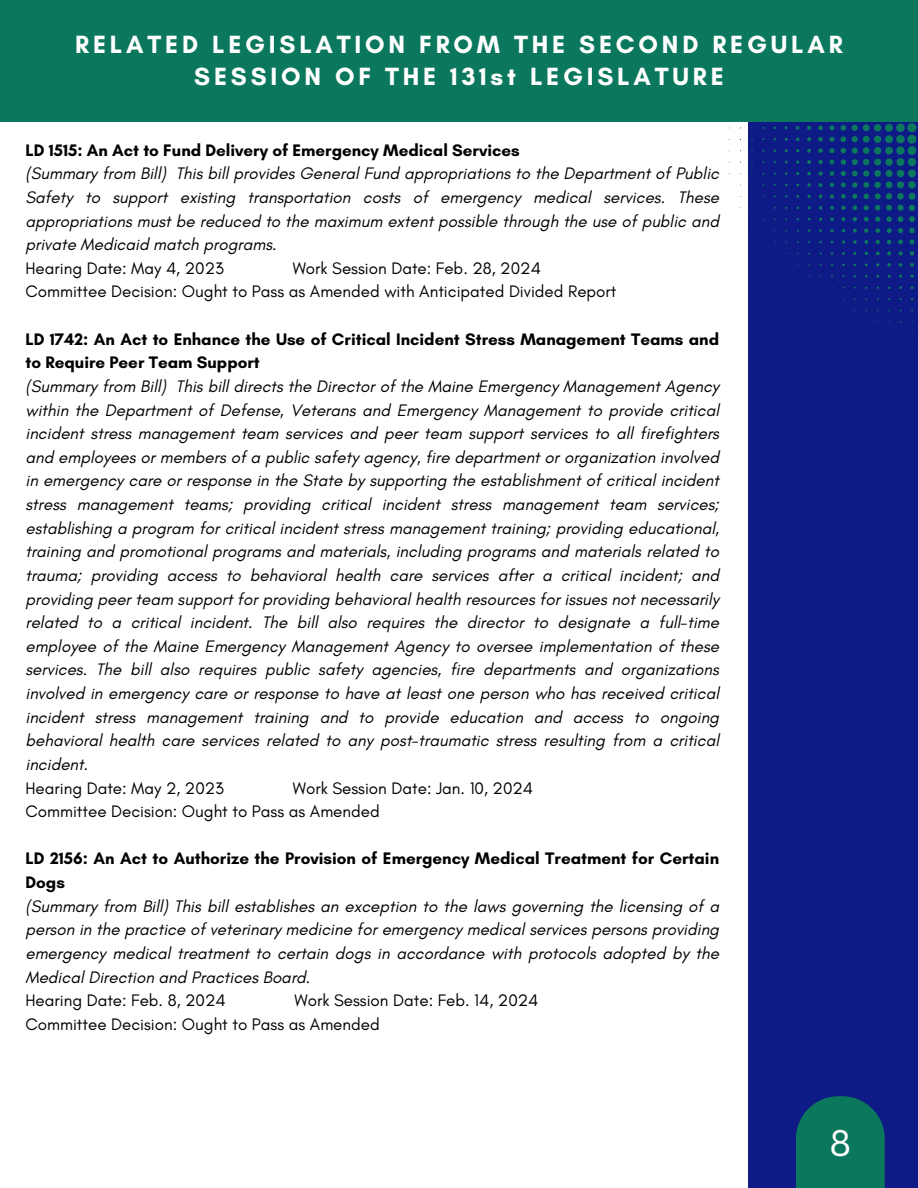
<style>
.page{position:relative;width:918px;height:1188px;background:#fff}
.page>*{position:absolute;margin:0;border:0;box-sizing:border-box;transform-origin:0 0}
.t1{font:36px "Canva Sans";color:#fff}
.t2{font:700 25.35px/31.5px "Glacial Indifference";letter-spacing:.15em;color:#fff;text-align:center}
.t3{font:italic 16.95px/23.7px "Glacial Indifference";color:#000;text-align:justify}
.t4{font:16.95px/23.7px "Glacial Indifference";color:#000}
.t5{font:700 16.95px/23.7px "Glacial Indifference";color:#000}
</style>
<div class="page">
<div style="left:748px;top:84px;width:170px;height:1104px;background:#0e1b87"></div>
<div style="left:0;top:0;width:918px;height:122px;background:#0b785e"></div>
<div style="left:796px;top:1096px;width:89px;height:92px;background:#0b785e"></div>
<svg style="left:909px;top:228px;width:6px;height:5px"></svg>
<svg style="left:898px;top:228px;width:5px;height:5px"></svg>
<svg style="left:887px;top:228px;width:5px;height:5px"></svg>
<svg style="left:910px;top:240px;width:4px;height:4px"></svg>
<svg style="left:898px;top:240px;width:5px;height:4px"></svg>
<svg style="left:875px;top:228px;width:5px;height:5px"></svg>
<svg style="left:818px;top:126px;width:5px;height:4px"></svg>
<svg style="left:818px;top:137px;width:5px;height:5px"></svg>
<svg style="left:818px;top:148px;width:5px;height:5px"></svg>
<svg style="left:887px;top:240px;width:4px;height:4px"></svg>
<svg style="left:910px;top:251px;width:4px;height:5px"></svg>
<svg style="left:818px;top:160px;width:5px;height:4px"></svg>
<svg style="left:864px;top:228px;width:4px;height:5px"></svg>
<svg style="left:899px;top:251px;width:4px;height:5px"></svg>
<svg style="left:876px;top:240px;width:4px;height:4px"></svg>
<svg style="left:818px;top:171px;width:5px;height:5px"></svg>
<svg style="left:807px;top:126px;width:4px;height:4px"></svg>
<svg style="left:807px;top:137px;width:4px;height:4px"></svg>
<svg style="left:819px;top:183px;width:4px;height:4px"></svg>
<svg style="left:887px;top:252px;width:4px;height:3px"></svg>
<svg style="left:853px;top:229px;width:4px;height:4px"></svg>
<svg style="left:807px;top:149px;width:4px;height:4px"></svg>
<svg style="left:807px;top:160px;width:4px;height:4px"></svg>
<svg style="left:864px;top:240px;width:4px;height:4px"></svg>
<svg style="left:910px;top:263px;width:4px;height:4px"></svg>
<svg style="left:876px;top:252px;width:4px;height:3px"></svg>
<svg style="left:899px;top:263px;width:3px;height:4px"></svg>
<svg style="left:807px;top:172px;width:4px;height:3px"></svg>
<svg style="left:829px;top:123px;width:88px;height:99px"></svg>
<svg style="left:853px;top:240px;width:4px;height:4px"></svg>
<svg style="left:796px;top:126px;width:3px;height:4px"></svg>
<svg style="left:887px;top:263px;width:4px;height:4px"></svg>
<svg style="left:807px;top:183px;width:4px;height:4px"></svg>
<svg style="left:819px;top:206px;width:3px;height:4px"></svg>
<svg style="left:830px;top:229px;width:4px;height:3px"></svg>
<svg style="left:842px;top:240px;width:3px;height:4px"></svg>
<h2 class="t2" style="left:75px;top:29px;width:769px">RELATED LEGISLATION FROM THE SECOND REGULAR<br>SESSION OF THE 131st LEGISLATURE</h2>
<p class="t5" style="left:25px;top:138px;width:496px">LD 1515: An Act to Fund Delivery of Emergency Medical Services</p>
<p class="t3" style="left:25px;top:162px;width:695px">(Summary from Bill) This bill provides General Fund appropriations to the Department of Public Safety to support existing transportation costs of emergency medical services. These appropriations must be reduced to the maximum extent possible through the use of public and private Medicaid match programs.</p>
<p class="t4" style="left:25px;top:256px;width:200px">Hearing Date: May 4, 2023</p>
<p class="t4" style="left:25px;top:256px;width:593px;text-indent:267px">Work Session Date: Feb. 28, 2024<br>Committee Decision: Ought to Pass as Amended with Anticipated Divided Report</p>
<p class="t5" style="left:25px;top:327px;width:695px">LD 1742: An Act to Enhance the Use of Critical Incident Stress Management Teams and to Require Peer Team Support</p>
<p class="t3" style="left:25px;top:374px;width:695px">(Summary from Bill) This bill directs the Director of the Maine Emergency Management Agency within the Department of Defense, Veterans and Emergency Management to provide critical incident stress management team services and peer team support services to all firefighters and employees or members of a public safety agency, fire department or organization involved in emergency care or response in the State by supporting the establishment of critical incident stress management teams; providing critical incident stress management team services; establishing a program for critical incident stress management training; providing educational, training and promotional programs and materials, including programs and materials related to trauma; providing access to behavioral health care services after a critical incident; and providing peer team support for providing behavioral health resources for issues not necessarily related to a critical incident. The bill also requires the director to designate a full-time employee of the Maine Emergency Management Agency to oversee implementation of these services. The bill also requires public safety agencies, fire departments and organizations involved in emergency care or response to have at least one person who has received critical incident stress management training and to provide education and access to ongoing behavioral health care services related to any post-traumatic stress resulting from a critical incident.</p>
<p class="t4" style="left:25px;top:776px;width:200px">Hearing Date: May 2, 2023</p>
<p class="t4" style="left:25px;top:776px;width:509px;text-indent:267px">Work Session Date: Jan. 10, 2024<br>Committee Decision: Ought to Pass as Amended</p>
<p class="t5" style="left:25px;top:847px;width:695px">LD 2156: An Act to Authorize the Provision of Emergency Medical Treatment for Certain<br>Dogs</p>
<p class="t3" style="left:25px;top:894px;width:695px">(Summary from Bill) This bill establishes an exception to the laws governing the licensing of a person in the practice of veterinary medicine for emergency medical services persons providing emergency medical treatment to certain dogs in accordance with protocols adopted by the Medical Direction and Practices Board.</p>
<p class="t4" style="left:25px;top:988px;width:202px">Hearing Date: Feb. 8, 2024</p>
<p class="t4" style="left:25px;top:988px;width:515px;text-indent:269px">Work Session Date: Feb. 14, 2024<br>Committee Decision: Ought to Pass as Amended</p>
<h1 class="t1" style="left:829px;top:1118px;width:23px">8</h1>
</div>
